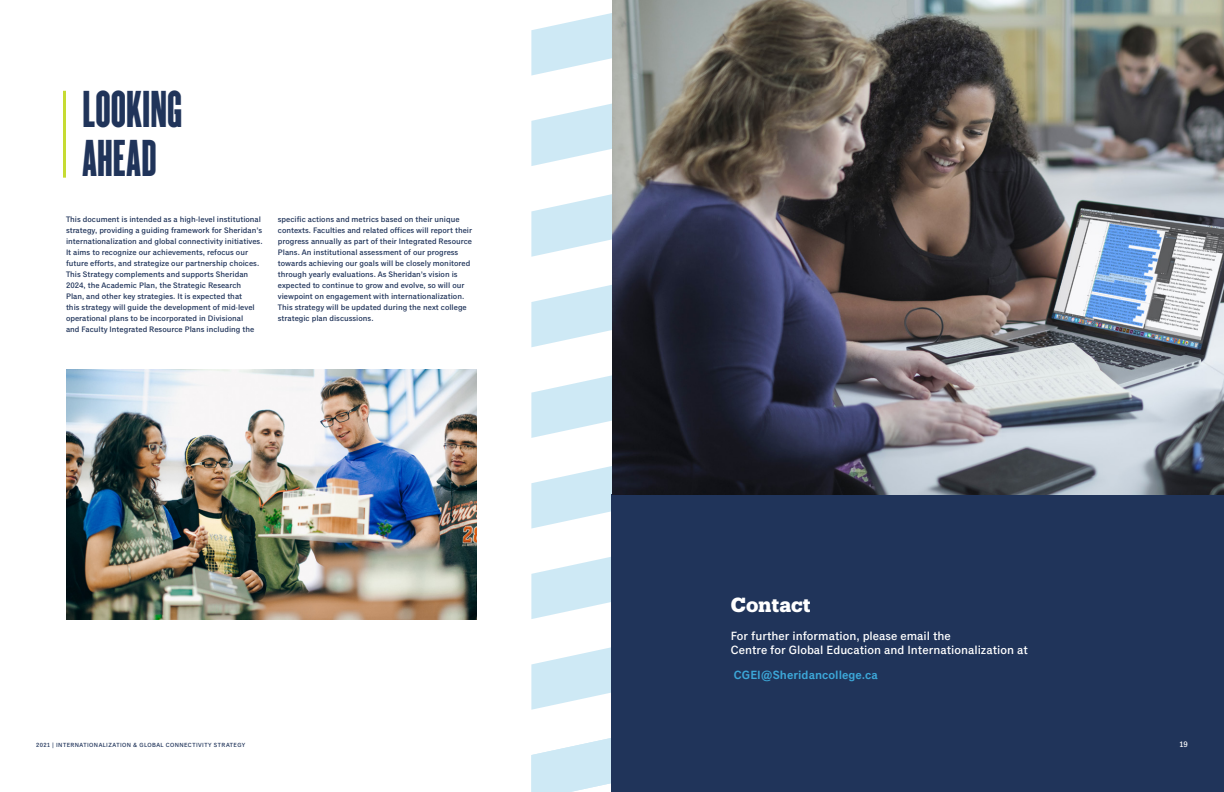
<style>
.page{position:relative;width:1224px;height:792px;background:#fff}
.page>*{position:absolute;margin:0;border:0;box-sizing:border-box;transform-origin:0 0}
.t1{font:45.2px/48.9px "Champion Gothic Featherweight";letter-spacing:.005em;color:#20345a}
.t2{font:700 20px "Produkt";letter-spacing:.005em;color:#fff}
.t3{font:500 12px/14px "Classic Grotesque Pro";color:#fff}
.t4{font:600 12px "Classic Grotesque Pro";color:#3ca7d8}
.t5{font:500 8px/11px "Classic Grotesque Pro";color:#20345a}
.t6{font:500 8px "Classic Grotesque Pro";color:#fff}
.t7{font:500 6px "Classic Grotesque Pro";letter-spacing:.07em;color:#20345a}
</style>
<div class="page">
<hr style="left:63px;top:91px;width:3px;height:87px;background:#c6db33">
<img style="left:66px;top:369px;width:410px;height:250px">
<svg style="left:531px;top:103px;width:81px;height:63px"></svg>
<svg style="left:531px;top:194px;width:81px;height:63px"></svg>
<svg style="left:531px;top:285px;width:81px;height:62px"></svg>
<svg style="left:531px;top:375px;width:81px;height:63px"></svg>
<svg style="left:531px;top:466px;width:81px;height:63px"></svg>
<svg style="left:531px;top:539px;width:81px;height:80px"></svg>
<svg style="left:531px;top:630px;width:81px;height:80px"></svg>
<svg style="left:531px;top:721px;width:81px;height:71px"></svg>
<svg style="left:531px;top:13px;width:81px;height:63px"></svg>
<div style="left:612px;top:494px;width:612px;height:298px;background:#20345a"></div>
<img style="left:612px;top:0;width:612px;height:494px">
<h1 class="t1" style="left:82px;top:85px;width:101px">LOOKING<br>AHEAD</h1>
<p class="t5" style="left:66px;top:214px;width:198px">This document is intended as a high-level institutional strategy, providing a guiding framework for Sheridan’s internationalization and global connectivity initiatives.<br>It aims to recognize our achievements, refocus our future efforts, and strategize our partnership choices.<br>This Strategy complements and supports Sheridan 2024, the Academic Plan, the Strategic Research<br>Plan, and other key strategies. It is expected that<br>this strategy will guide the development of mid-level operational plans to be incorporated in Divisional<br>and Faculty Integrated Resource Plans including the</p>
<p class="t5" style="left:278px;top:214px;width:196px">specific actions and metrics based on their unique contexts. Faculties and related offices will report their progress annually as part of their Integrated Resource Plans. An institutional assessment of our progress towards achieving our goals will be closely monitored through yearly evaluations. As Sheridan’s vision is expected to continue to grow and evolve, so will our viewpoint on engagement with internationalization.<br>This strategy will be updated during the next college strategic plan discussions.</p>
<p class="t7" style="left:36px;top:742px;width:211px">2021 | INTERNATIONALIZATION &amp; GLOBAL CONNECTIVITY STRATEGY</p>
<p class="t2" style="left:731px;top:591px;width:81px">Contact</p>
<p class="t3" style="left:731px;top:629px;width:298px">For further information, please email the<br>Centre for Global Education and Internationalization at</p>
<p class="t4" style="left:734px;top:668px;width:146px">CGEI@Sheridancollege.ca</p>
<p class="t6" style="left:1179px;top:740px;width:10px">19</p>
</div>
